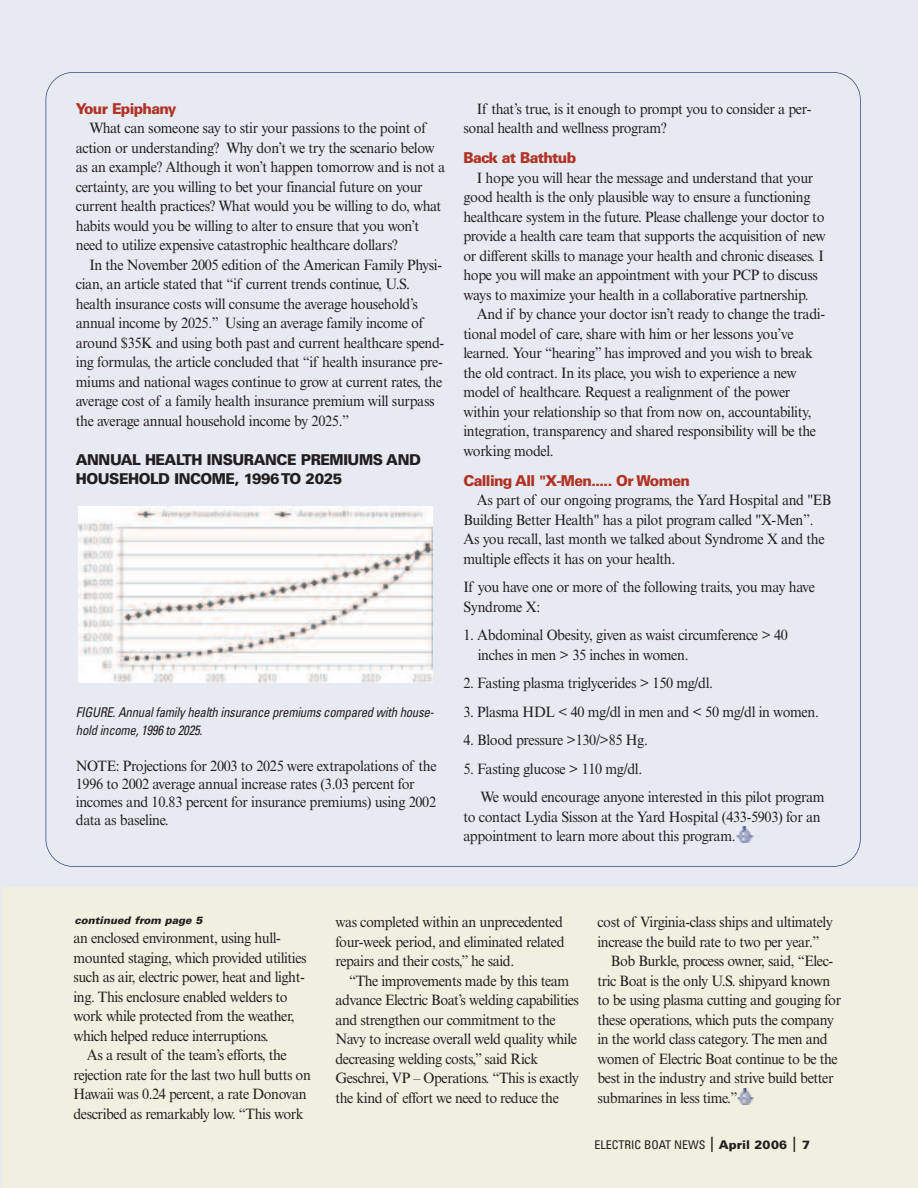
<style>
.page{position:relative;width:918px;height:1188px;background:#fff}
.page>*{position:absolute;margin:0;border:0;box-sizing:border-box;transform-origin:0 0}
.t1{font:15px/19.5px "Times NRMT";letter-spacing:-.025em;color:#231f20;scale:.95 1}
.t2{font:900 15px/19.5px "Univers";letter-spacing:-.035em;color:#231f20;scale:.95 1}
.t3{font:900 15px "Univers";letter-spacing:-.045em;color:#b13326;scale:.95 1}
.t4{font:italic condensed 13.5px/18px "Univers";letter-spacing:-.02em;color:#231f20;scale:.95 1}
.t5{font:condensed 12px "Univers";color:#231f20}
.t6{font:italic 900 10.5px "Univers";color:#231f20}
.s1{font-weight:300;font-stretch:normal;font-size:21px}
.s2{font-weight:900;font-stretch:normal}
</style>
<div class="page">
<div style="left:0;top:886px;width:918px;height:302px;background:#f1efe0"></div>
<div style="left:0;top:0;width:918px;height:886px;background:#e8eaf2"></div>
<hr style="left:0;top:0;width:1px;height:1188px;background:#e8eaf2">
<img style="left:737px;top:826px;width:16px;height:17px">
<img style="left:78px;top:506px;width:354px;height:177px">
<img style="left:737px;top:1089px;width:17px;height:16px">
<p class="t3" style="left:76px;top:103px;width:107px">Your Epiphany</p>
<p class="t1" style="left:76px;top:120px;width:390px;text-indent:14px">What can someone say to stir your passions to the point of action or understanding? Why don’t we try the scenario below as an example? Although it won’t happen tomorrow and is not a certainty, are you willing to bet your financial future on your current health practices? What would you be willing to do, what habits would you be willing to alter to ensure that you won’t need to utilize expensive catastrophic healthcare dollars?</p>
<p class="t1" style="left:76px;top:256px;width:389px;text-indent:14px">In the November 2005 edition of the American Family Physi&shy;cian, an article stated that “if current trends continue, U.S. health insurance costs will consume the average household’s annual income by 2025.” Using an average family income of around $35K and using both past and current healthcare spend&shy;ing formulas, the article concluded that “if health insurance pre&shy;miums and national wages continue to grow at current rates, the average cost of a family health insurance premium will surpass the average annual household income by 2025.”</p>
<p class="t2" style="left:76px;top:451px;width:365px">ANNUAL HEALTH INSURANCE PREMIUMS AND<br>HOUSEHOLD INCOME, 1996 TO 2025</p>
<p class="t4" style="left:76px;top:704px;width:378px">FIGURE. Annual family health insurance premiums compared with house&shy;hold income, 1996 to 2025.</p>
<p class="t1" style="left:76px;top:758px;width:381px;line-height:18px">NOTE: Projections for 2003 to 2025 were extrapolations of the 1996 to 2002 average annual increase rates (3.03 percent for incomes and 10.83 percent for insurance premiums) using 2002 data as baseline.</p>
<p class="t1" style="left:463px;top:100px;width:368px;text-indent:14px">If that’s true, is it enough to prompt you to consider a per&shy;sonal health and wellness program?</p>
<p class="t3" style="left:463px;top:152px;width:120px">Back at Bathtub</p>
<p class="t1" style="left:463px;top:169px;width:383px;text-indent:14px">I hope you will hear the message and understand that your good health is the only plausible way to ensure a functioning healthcare system in the future. Please challenge your doctor to provide a health care team that supports the acquisition of new or different skills to manage your health and chronic diseases. I hope you will make an appointment with your PCP to discuss ways to maximize your health in a collaborative partnership.</p>
<p class="t1" style="left:463px;top:306px;width:382px;text-indent:14px">And if by chance your doctor isn’t ready to change the tradi&shy;tional model of care, share with him or her lessons you’ve learned. Your “hearing” has improved and you wish to break the old contract. In its place, you wish to experience a new model of healthcare. Request a realignment of the power within your relationship so that from now on, accountability, integration, transparency and shared responsibility will be the working model.</p>
<p class="t3" style="left:463px;top:475px;width:240px">Calling All "X-Men..... Or Women</p>
<p class="t1" style="left:463px;top:492px;width:389px;text-indent:14px">As part of our ongoing programs, the Yard Hospital and "EB Building Better Health" has a pilot program called "X-Men”.<br>As you recall, last month we talked about Syndrome X and the multiple effects it has on your health.</p>
<p class="t1" style="left:463px;top:579px;width:371px">If you have one or more of the following traits, you may have<br>Syndrome X:</p>
<p class="t1" style="left:478px;top:627px;width:328px;text-indent:-14px">1. Abdominal Obesity, given as waist circumference &gt; 40 inches in men &gt; 35 inches in women.</p>
<p class="t1" style="left:463px;top:675px;width:264px">2. Fasting plasma triglycerides &gt; 150 mg/dl.</p>
<p class="t1" style="left:463px;top:703px;width:376px">3. Plasma HDL &lt; 40 mg/dl in men and &lt; 50 mg/dl in women.</p>
<p class="t1" style="left:463px;top:732px;width:196px">4. Blood pressure &gt;130/&gt;85 Hg.</p>
<p class="t1" style="left:481px;top:756px;width:364px;line-height:28.5px;text-indent:-17px">5. Fasting glucose &gt; 110 mg/dl.<br>We would encourage anyone interested in this pilot program</p>
<p class="t1" style="left:463px;top:808px;width:378px">to contact Lydia Sisson at the Yard Hospital (433-5903) for an appointment to learn more about this program.</p>
<p class="t6" style="left:74px;top:917px;width:129px">continued from page 5</p>
<p class="t1" style="left:73px;top:930px;width:247px">an enclosed environment, using hull&shy;mounted staging, which provided utilities such as air, electric power, heat and light&shy;ing. This enclosure enabled welders to work while protected from the weather, which helped reduce interruptions.</p>
<p class="t1" style="left:73px;top:1047px;width:251px;text-indent:14px">As a result of the team’s efforts, the rejection rate for the last two hull butts on Hawaii was 0.24 percent, a rate Donovan described as remarkably low. “This work</p>
<p class="t1" style="left:335px;top:914px;width:243px;text-align:justify">was completed within an unprecedented four-week period, and eliminated related repairs and their costs,” he said.</p>
<p class="t1" style="left:335px;top:972px;width:258px;text-indent:14px">“The improvements made by this team advance Electric Boat’s welding capabilities and strengthen our commitment to the Navy to increase overall weld quality while decreasing welding costs,” said Rick Geschrei, VP – Operations. “This is exactly the kind of effort we need to reduce the</p>
<p class="t1" style="left:597px;top:914px;width:249px">cost of Virginia-class ships and ultimately</p>
<p class="t1" style="left:597px;top:933px;width:235px">increase the build rate to two per year.”</p>
<p class="t1" style="left:611px;top:953px;width:236px">Bob Burkle, process owner, said, “Elec-</p>
<p class="t1" style="left:597px;top:972px;width:247px">tric Boat is the only U.S. shipyard known</p>
<p class="t1" style="left:597px;top:992px;width:258px">to be using plasma cutting and gouging for</p>
<p class="t1" style="left:597px;top:1011px;width:250px">these operations, which puts the company</p>
<p class="t1" style="left:597px;top:1031px;width:244px">in the world class category. The men and</p>
<p class="t1" style="left:597px;top:1050px;width:255px">women of Electric Boat continue to be the</p>
<p class="t1" style="left:597px;top:1070px;width:250px">best in the industry and strive build better</p>
<p class="t1" style="left:597px;top:1089px;width:149px">submarines in less time.”</p>
<p class="t5" style="left:595px;top:1140px;width:217px">ELECTRIC BOAT NEWS <span class="s1">I</span> <span class="s2">April 2006</span> <span class="s1">I</span> <span class="s2">7</span></p>
</div>
